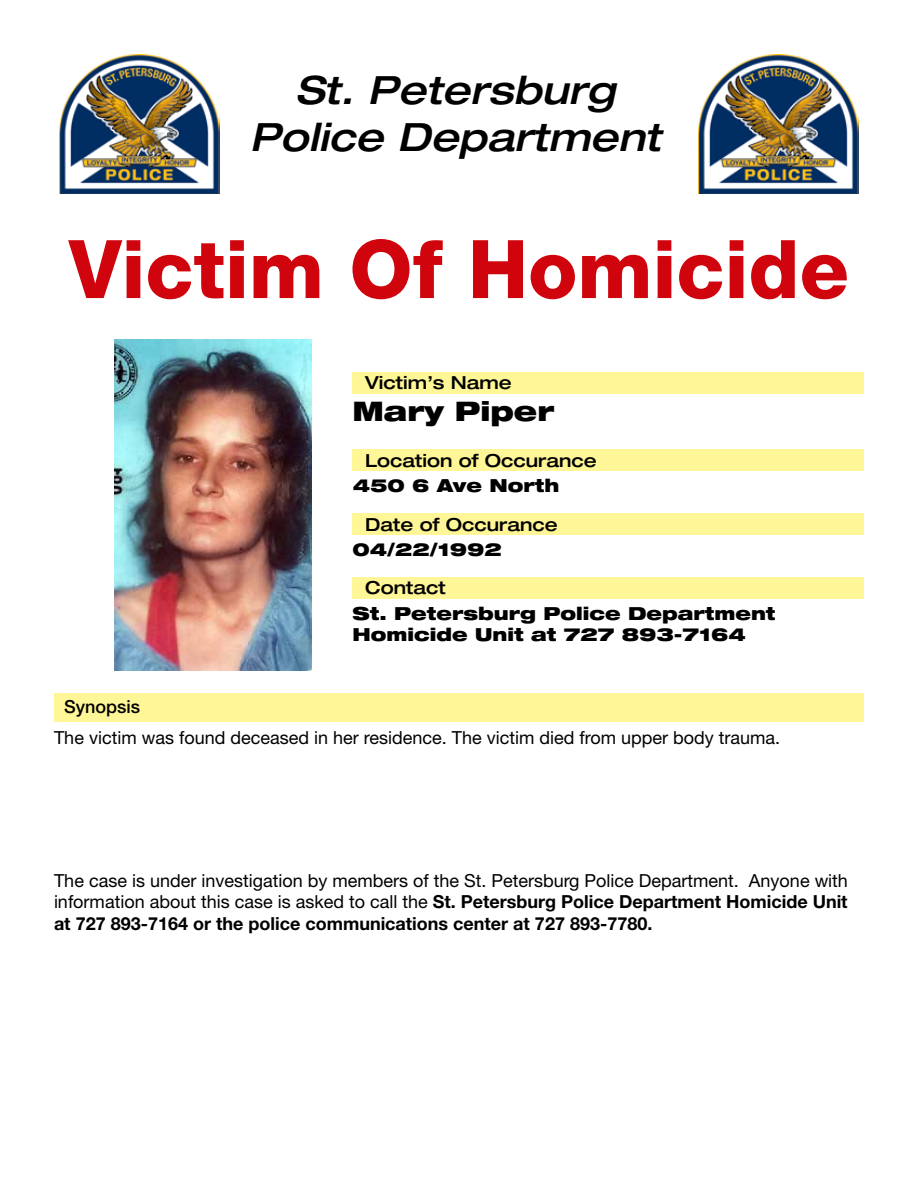
<style>
.page{position:relative;width:918px;height:1188px;background:#fff}
.page>*{position:absolute;margin:0;border:0;box-sizing:border-box;transform-origin:0 0}
.t1{font:800 81px "Helvetica Neue LT Std";color:#d0040d}
.t2{font:italic 500 expanded 39px/46.8px "Helvetica Neue LT Std";color:#000;text-align:center}
.vic_name{font:900 expanded 27px "Helvetica Neue LT Std";color:#000}
.t3{font:18px/21.6px "Helvetica Neue LT Std";color:#000;text-align:justify}
.address{font:900 expanded 18px/21.6px "Helvetica Neue LT Std";color:#000}
.t4{font:500 expanded 18px "Helvetica Neue LT Std";color:#000}
.t5{font:500 18px "Helvetica Neue LT Std";color:#000}
.s1{font-weight:700}
</style>
<div class="page">
<img style="left:698px;top:54px;width:161px;height:140px">
<img style="left:59px;top:54px;width:161px;height:140px">
<img style="left:115px;top:340px;width:197px;height:330px">
<div style="left:54px;top:693px;width:810px;height:28px;background:#fff797"></div>
<div style="left:352px;top:577px;width:512px;height:21px;background:#fff797"></div>
<div style="left:352px;top:513px;width:512px;height:22px;background:#fff797"></div>
<div style="left:352px;top:372px;width:512px;height:22px;background:#fff797"></div>
<div style="left:352px;top:450px;width:512px;height:21px;background:#fff797"></div>
<p class="t2" style="left:250px;top:67px;width:412px">St. Petersburg<br>Police Department</p>
<p class="t1" style="left:69px;top:221px;width:782px">Victim Of Homicide</p>
<p class="t4" style="left:365px;top:372px;width:148px">Victim’s Name</p>
<p class="vic_name" style="left:352px;top:394px;width:204px">Mary Piper</p>
<p class="t4" style="left:365px;top:449px;width:233px">Location of Occurance</p>
<p class="address" style="left:353px;top:474px;width:208px">450 6 Ave North</p>
<p class="t4" style="left:365px;top:513px;width:194px">Date of Occurance</p>
<p class="address" style="left:352px;top:538px;width:151px">04/22/1992</p>
<p class="t4" style="left:365px;top:577px;width:82px">Contact</p>
<p class="t5" style="left:64px;top:696px;width:78px">Synopsis</p>
<p class="address" style="left:352px;top:602px;width:425px">St. Petersburg Police Department<br>Homicide Unit at 727 893-7164</p>
<p class="t3" style="left:54px;top:727px;width:728px">The victim was found deceased in her residence. The victim died from upper body trauma.</p>
<p class="t3" style="left:54px;top:869px;width:795px">The case is under investigation by members of the St. Petersburg Police Department. Anyone with information about this case is asked to call the <span class="s1">St. Petersburg Police Department Homicide Unit at 727 893-7164 or the police communications center at 727 893-7780.</span></p>
</div>
